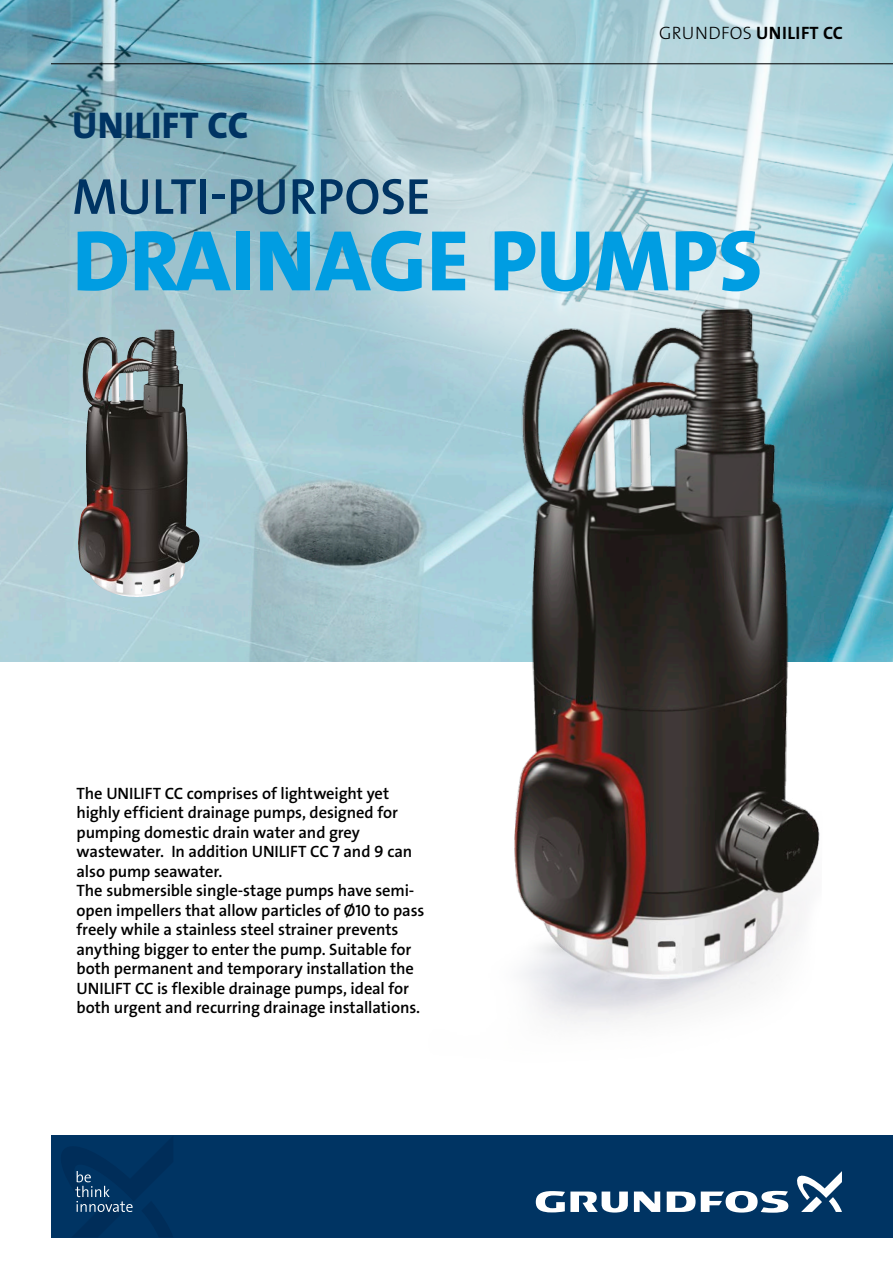
<style>
.page{position:relative;width:893px;height:1263px;background:#fff}
.page>*{position:absolute;margin:0;border:0;box-sizing:border-box;transform-origin:0 0}
.Heading{font:87px "Grundfos The Sans V2 OT 8 XB";color:#009de2}
.Heading-2{font:51px "Grundfos The Sans V2 OT 6 SB";letter-spacing:-.005em;color:#003463}
.Heading-3{font:37.5px "Grundfos The Sans V2 OT 8 XB";letter-spacing:.01em;color:#003463}
.t1{font:18px "Grundfos The Sans V2 OT 7 B";letter-spacing:.03em;color:#000}
.Intro-text_6SB{font:16.5px/19.5px "Grundfos The Sans V2 OT 6 SB";letter-spacing:-.005em;color:#000}
.s1{font-family:"Grundfos The Sans V2 OT 3 L"}
</style>
<div class="page">
<img style="left:0;top:0;width:893px;height:661px">
<div style="left:51px;top:1135px;width:842px;height:102px;background:#003463"></div>
<svg style="left:634px;top:1191px;width:26px;height:21px"></svg>
<svg style="left:536px;top:1191px;width:92px;height:21px"></svg>
<svg style="left:667px;top:1191px;width:121px;height:22px"></svg>
<svg style="left:797px;top:1171px;width:45px;height:41px"></svg>
<svg style="left:75px;top:1171px;width:58px;height:41px"></svg>
<svg style="left:254px;top:0;width:639px;height:436px;background:#abced6"></svg>
<img style="left:418px;top:294px;width:409px;height:731px">
<img style="left:90px;top:329px;width:71px;height:34px">
<hr style="left:51px;top:63px;width:842px;height:1px;background:#000">
<p class="Heading-3" style="left:72px;top:102px;width:178px">UNILIFT CC</p>
<p class="t1" style="left:659px;top:21px;width:185px"><span class="s1">GRUNDFOS</span> UNILIFT CC</p>
<p class="Heading-2" style="left:72px;top:164px;width:360px">MULTI-PURPOSE</p>
<p class="Heading" style="left:72px;top:205px;width:691px">DRAINAGE PUMPS</p>
<p class="Intro-text_6SB" style="left:77px;top:784px;width:349px">The UNILIFT CC comprises of lightweight yet highly efficient drainage pumps, designed for pumping domestic drain water and grey wastewater. In addition UNILIFT CC 7 and 9 can also pump seawater.<br>The submersible single-stage pumps have semi&shy;open impellers that allow particles of Ø10 to pass freely while a stainless steel strainer prevents anything bigger to enter the pump. Suitable for both permanent and temporary installation the UNILIFT CC is flexible drainage pumps, ideal for both urgent and recurring drainage installations.</p>
</div>
